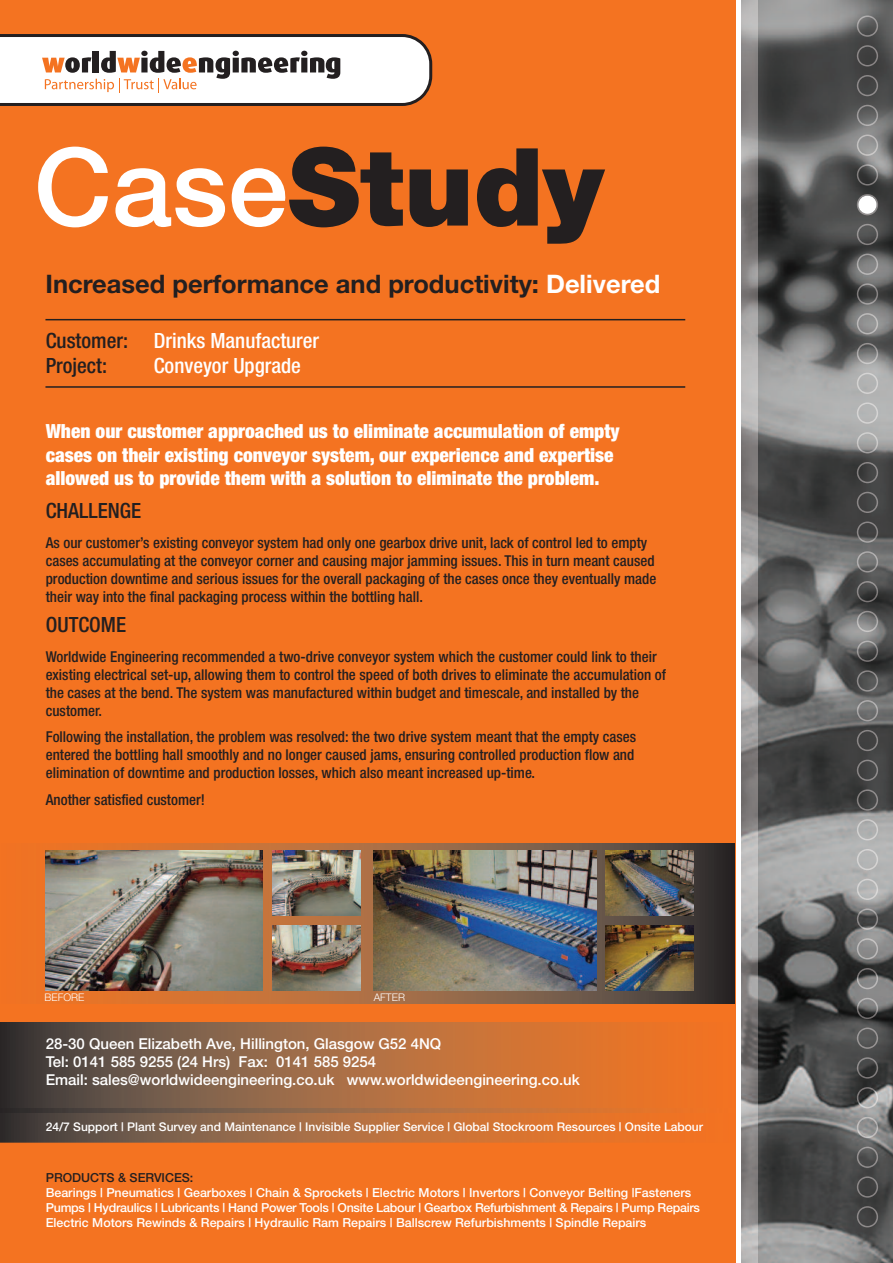
<style>
.page{position:relative;width:893px;height:1263px;background:#fff}
.page>*{position:absolute;margin:0;border:0;box-sizing:border-box;transform-origin:0 0}
.t1{font:900 108px "Helvetica Neue";color:#231f20}
.t2{font:700 25.5px "Helvetica Neue";color:#231f20}
.t3{font:500 condensed 21px/25.2px "Helvetica Neue";color:#fff}
.t4{font:500 condensed 21px "Helvetica Neue";color:#231f20}
.t5{font:900 condensed 19.5px/23.4px "Helvetica Neue";color:#fff}
.t6{font:500 condensed 15px/18px "Helvetica Neue";color:#231f20}
.t7{font:500 15px/18px "Helvetica Neue";color:#fff}
.t8{font:500 12.45px/15px "Helvetica Neue";color:#fff}
.t9{font:500 12.45px "Helvetica Neue";color:#231f20}
.t10{font:500 12px "Helvetica Neue";color:#fff}
.t11{font:300 10.5px "Helvetica Neue";color:#fff}
.s1{font-weight:500;color:#fff}
.s2{color:#fff}
.s3{color:#231f20}
</style>
<div class="page">
<img style="left:757px;top:0;width:136px;height:1263px">
<div style="left:0;top:0;width:736px;height:1263px;background:#f47321"></div>
<img style="left:0;top:1023px;width:676px;height:120px">
<img style="left:45px;top:844px;width:690px;height:159px">
<img style="left:0;top:1109px;width:676px;height:4px">
<svg style="left:0;top:34px;width:432px;height:72px"></svg>
<img style="left:741px;top:0;width:16px;height:1263px">
<img style="left:857px;top:15px;width:21px;height:22px">
<img style="left:857px;top:45px;width:21px;height:21px">
<img style="left:857px;top:75px;width:21px;height:21px">
<img style="left:857px;top:105px;width:21px;height:21px">
<img style="left:857px;top:135px;width:21px;height:21px">
<img style="left:857px;top:164px;width:21px;height:22px">
<img style="left:857px;top:194px;width:21px;height:21px">
<div style="left:858px;top:196px;width:19px;height:18px;background:#fff;border-radius:50%"></div>
<img style="left:857px;top:224px;width:21px;height:21px">
<img style="left:857px;top:254px;width:21px;height:21px">
<img style="left:857px;top:283px;width:21px;height:22px">
<img style="left:857px;top:313px;width:21px;height:21px">
<img style="left:857px;top:343px;width:21px;height:21px">
<img style="left:857px;top:373px;width:21px;height:21px">
<img style="left:857px;top:402px;width:21px;height:22px">
<img style="left:857px;top:432px;width:21px;height:21px">
<img style="left:857px;top:462px;width:21px;height:21px">
<img style="left:857px;top:492px;width:21px;height:21px">
<img style="left:857px;top:521px;width:21px;height:22px">
<img style="left:857px;top:551px;width:21px;height:21px">
<img style="left:857px;top:581px;width:21px;height:21px">
<img style="left:857px;top:611px;width:21px;height:21px">
<img style="left:857px;top:641px;width:21px;height:21px">
<img style="left:857px;top:670px;width:21px;height:22px">
<img style="left:857px;top:700px;width:21px;height:21px">
<img style="left:857px;top:730px;width:21px;height:21px">
<img style="left:857px;top:760px;width:21px;height:21px">
<img style="left:857px;top:789px;width:21px;height:22px">
<img style="left:857px;top:819px;width:21px;height:21px">
<img style="left:857px;top:849px;width:21px;height:21px">
<img style="left:857px;top:879px;width:21px;height:21px">
<img style="left:857px;top:908px;width:21px;height:22px">
<img style="left:857px;top:938px;width:21px;height:21px">
<img style="left:857px;top:968px;width:21px;height:21px">
<img style="left:857px;top:998px;width:21px;height:21px">
<img style="left:857px;top:1027px;width:21px;height:22px">
<img style="left:857px;top:1057px;width:21px;height:21px">
<img style="left:857px;top:1087px;width:21px;height:21px">
<img style="left:857px;top:1117px;width:21px;height:21px">
<img style="left:857px;top:1146px;width:21px;height:22px">
<img style="left:857px;top:1176px;width:21px;height:22px">
<img style="left:857px;top:1206px;width:21px;height:21px">
<hr style="left:45px;top:386px;width:640px;height:2px;background:#231f20">
<hr style="left:45px;top:319px;width:640px;height:1px;background:#231f20">
<img style="left:45px;top:850px;width:218px;height:140px">
<img style="left:273px;top:850px;width:87px;height:65px">
<img style="left:273px;top:926px;width:87px;height:64px">
<img style="left:374px;top:850px;width:222px;height:140px">
<img style="left:606px;top:850px;width:87px;height:65px">
<img style="left:606px;top:926px;width:87px;height:64px">
<h1 class="t1" style="left:34px;top:148px;width:571px"><span class="s1">Case</span>Study</h1>
<h2 class="t2" style="left:46px;top:268px;width:616px">Increased performance and productivity: <span class="s2">Delivered</span></h2>
<h3 class="t3" style="left:46px;top:329px;width:275px"><span class="s3">Customer:</span> Drinks Manufacturer<br><span class="s3">Project:</span></h3>
<h3 class="t3" style="left:154px;top:355px;width:149px">Conveyor Upgrade</h3>
<h3 class="t5" style="left:46px;top:421px;width:575px">When our customer approached us to eliminate accumulation of empty cases on their existing conveyor system, our experience and expertise allowed us to provide them with a solution to eliminate the problem.</h3>
<h3 class="t4" style="left:46px;top:503px;width:97px">CHALLENGE</h3>
<p class="t6" style="left:46px;top:534px;width:612px">As our customer’s existing conveyor system had only one gearbox drive unit, lack of control led to empty cases accumulating at the conveyor corner and causing major jamming issues. This in turn meant caused production downtime and serious issues for the overall packaging of the cases once they eventually made their way into the final packaging process within the bottling hall.</p>
<h3 class="t4" style="left:46px;top:617px;width:82px">OUTCOME</h3>
<p class="t6" style="left:46px;top:649px;width:622px">Worldwide Engineering recommended a two-drive conveyor system which the customer could link to their existing electrical set-up, allowing them to control the speed of both drives to eliminate the accumulation of the cases at the bend. The system was manufactured within budget and timescale, and installed by the customer.</p>
<p class="t6" style="left:46px;top:729px;width:592px">Following the installation, the problem was resolved: the two drive system meant that the empty cases entered the bottling hall smoothly and no longer caused jams, ensuring controlled production flow and elimination of downtime and production losses, which also meant increased up-time.</p>
<p class="t6" style="left:46px;top:792px;width:161px">Another satisfied customer!</p>
<p class="t11" style="left:45px;top:994px;width:41px">BEFORE</p>
<p class="t11" style="left:374px;top:994px;width:33px">AFTER</p>
<p class="t7" style="left:46px;top:1036px;width:536px">28-30 Queen Elizabeth Ave, Hillington, Glasgow G52 4NQ<br>Tel: 0141 585 9255 (24 Hrs) Fax: 0141 585 9254<br>Email: sales@worldwideengineering.co.uk www.worldwideengineering.co.uk</p>
<p class="t10" style="left:46px;top:1122px;width:659px">24/7 Support | Plant Survey and Maintenance | Invisible Supplier Service | Global Stockroom Resources | Onsite Labour</p>
<p class="t9" style="left:46px;top:1173px;width:149px">PRODUCTS &amp; SERVICES:</p>
<p class="t8" style="left:46px;top:1186px;width:656px">Bearings | Pneumatics | Gearboxes | Chain &amp; Sprockets | Electric Motors | Invertors | Conveyor Belting |Fasteners<br>Pumps | Hydraulics | Lubricants | Hand Power Tools | Onsite Labour | Gearbox Refurbishment &amp; Repairs | Pump Repairs<br>Electric Motors Rewinds &amp; Repairs | Hydraulic Ram Repairs | Ballscrew Refurbishments | Spindle Repairs</p>
</div>
